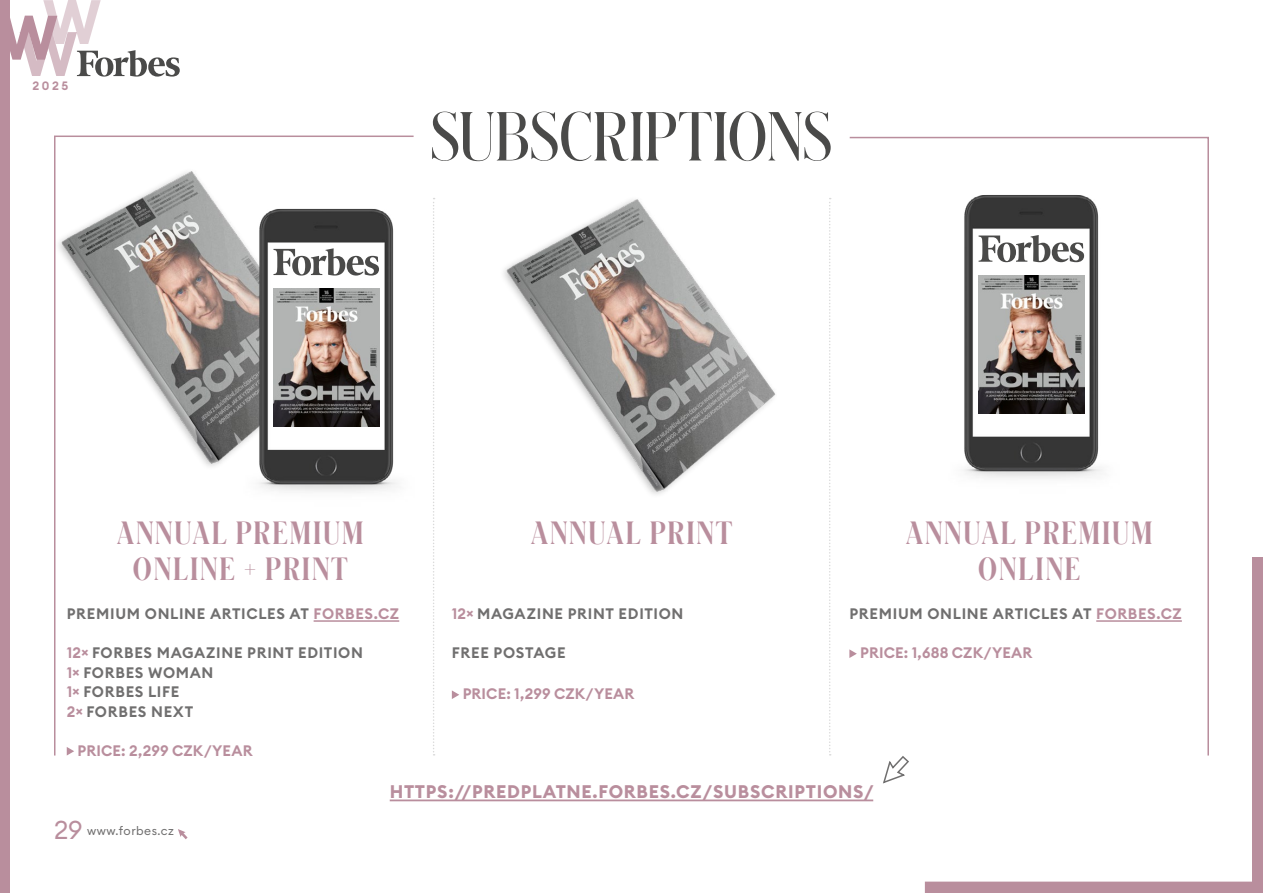
<style>
.page{position:relative;width:1263px;height:893px;background:#fff}
.page>*{position:absolute;margin:0;border:0;box-sizing:border-box;transform-origin:0 0}
.t1{font:600 64.5px "Schnyder Cond L";letter-spacing:.01em;color:#4a4a49}
.t2{font:700 30px/36px "Schnyder Cond S";letter-spacing:.06em;color:#b98e9d;text-align:center}
.vychozi{font:25.5px "Euclid Circular B";color:#b98e9d}
.t3{font:700 18px "Euclid Circular B";letter-spacing:.04em;color:#b98e9d}
.t4{font:600 15px "Euclid Circular B";letter-spacing:.045em;color:#706f6f}
.t5{font:600 15px "Euclid Circular B";letter-spacing:.005em;color:#b98e9d}
.t6{font:12px "Euclid Circular B";letter-spacing:.04em;color:#706f6f}
.t7{font:600 12px "Euclid Circular B";color:#b98e9d}
.s1{color:#b98e9d}
</style>
<div class="page">
<svg style="left:9px;top:0;width:171px;height:77px"></svg>
<div style="left:0;top:0;width:9px;height:893px;background:#b98e9d"></div>
<div style="left:1252px;top:557px;width:11px;height:336px;background:#b98e9d"></div>
<div style="left:925px;top:882px;width:327px;height:11px;background:#b98e9d"></div>
<svg style="left:178px;top:829px;width:10px;height:10px"></svg>
<hr style="left:390px;top:799px;width:483px;height:2px;background:#b98e9d">
<svg style="left:883px;top:757px;width:26px;height:27px"></svg>
<svg style="left:849px;top:136px;width:360px;height:621px"></svg>
<img style="left:503px;top:199px;width:273px;height:296px">
<hr style="left:314px;top:620px;width:85px;height:2px;background:#b98e9d">
<svg style="left:67px;top:747px;width:7px;height:8px"></svg>
<svg style="left:452px;top:690px;width:7px;height:9px"></svg>
<hr style="left:1096px;top:620px;width:86px;height:2px;background:#b98e9d">
<svg style="left:849px;top:649px;width:8px;height:9px"></svg>
<svg style="left:433px;top:198px;width:2px;height:557px"></svg>
<svg style="left:829px;top:198px;width:2px;height:557px"></svg>
<img style="left:921px;top:184px;width:216px;height:320px">
<img style="left:978px;top:275px;width:106px;height:138px">
<svg style="left:978px;top:235px;width:106px;height:27px"></svg>
<img style="left:54px;top:135px;width:293px;height:347px">
<img style="left:216px;top:198px;width:181px;height:294px">
<img style="left:273px;top:289px;width:106px;height:137px">
<svg style="left:273px;top:248px;width:106px;height:28px"></svg>
<p class="t7" style="left:33px;top:78px;width:37px">2025</p>
<p class="t1" style="left:431px;top:93px;width:403px">SUBSCRIPTIONS</p>
<p class="t2" style="left:117px;top:514px;width:248px">ANNUAL PREMIUM<br>ONLINE + PRINT</p>
<p class="t4" style="left:67px;top:604px;width:334px">PREMIUM ONLINE ARTICLES AT <span class="s1">FORBES.CZ</span></p>
<p class="t4" style="left:67px;top:643px;width:298px"><span class="s1">12×</span> FORBES MAGAZINE PRINT EDITION</p>
<p class="t4" style="left:67px;top:662px;width:148px"><span class="s1">1×</span> FORBES WOMAN</p>
<p class="t4" style="left:67px;top:682px;width:114px"><span class="s1">1×</span> FORBES LIFE</p>
<p class="t4" style="left:67px;top:701px;width:128px"><span class="s1">2×</span> FORBES NEXT</p>
<p class="t5" style="left:78px;top:740px;width:176px">PRICE: 2,299 CZK/YEAR</p>
<p class="t2" style="left:531px;top:514px;width:203px">ANNUAL PRINT</p>
<p class="t4" style="left:452px;top:604px;width:233px"><span class="s1">12×</span> MAGAZINE PRINT EDITION</p>
<p class="t4" style="left:452px;top:643px;width:115px">FREE POSTAGE</p>
<p class="t5" style="left:463px;top:684px;width:173px">PRICE: 1,299 CZK/YEAR</p>
<p class="t2" style="left:906px;top:514px;width:248px">ANNUAL PREMIUM</p>
<p class="t2" style="left:978px;top:550px;width:104px">ONLINE</p>
<p class="t4" style="left:849px;top:604px;width:334px">PREMIUM ONLINE ARTICLES AT <span class="s1">FORBES.CZ</span></p>
<p class="t5" style="left:860px;top:643px;width:173px">PRICE: 1,688 CZK/YEAR</p>
<p class="vychozi" style="left:54px;top:814px;width:30px">29</p>
<p class="t6" style="left:87px;top:823px;width:88px">www.forbes.cz</p>
<p class="t3" style="left:390px;top:780px;width:486px">HTTPS://PREDPLATNE.FORBES.CZ/SUBSCRIPTIONS/</p>
</div>
